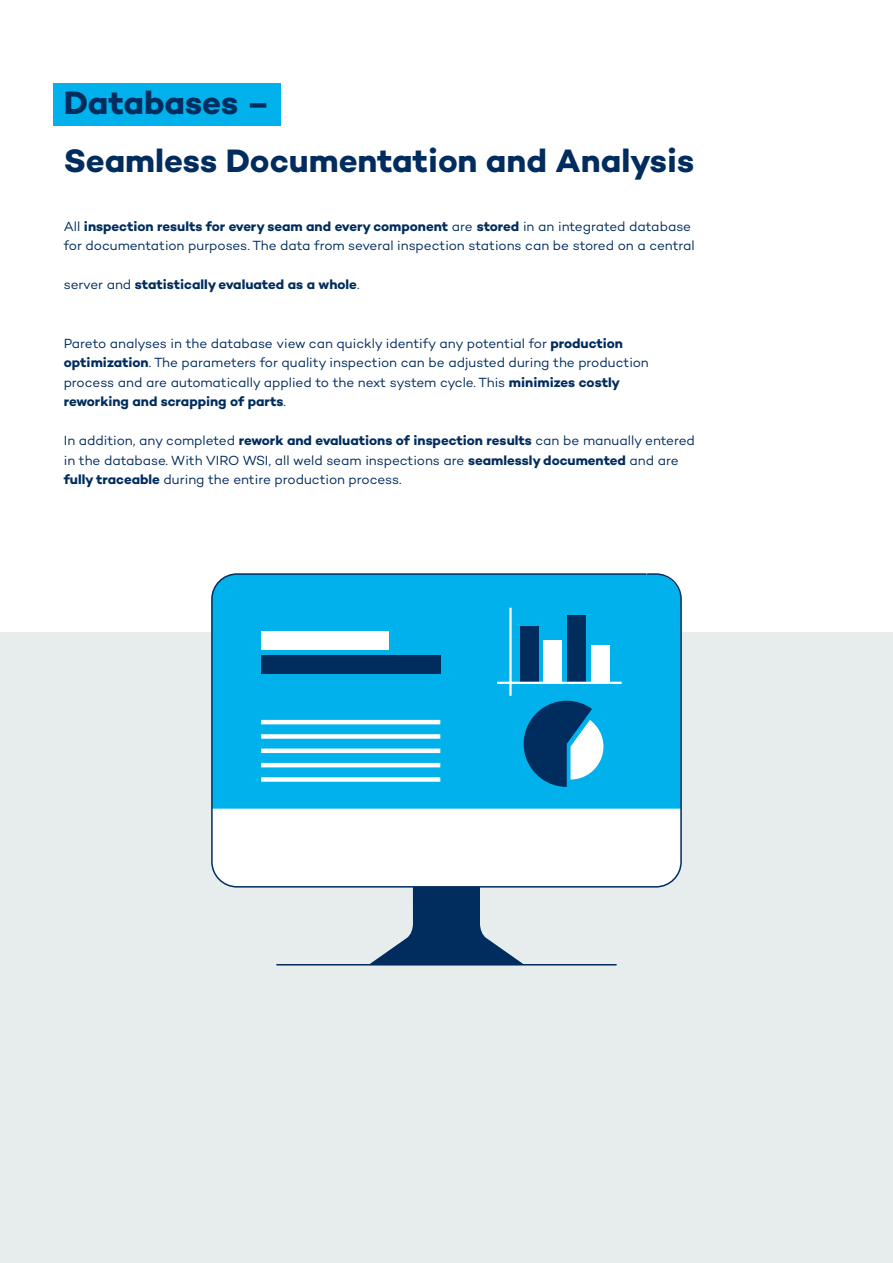
<style>
.page{position:relative;width:893px;height:1263px;background:#fff}
.page>*{position:absolute;margin:0;border:0;box-sizing:border-box;transform-origin:0 0}
.t1{font:700 33px "Campton";color:#002c5e}
.t2{font:13.5px/19.5px "Campton";letter-spacing:-.005em;color:#002c5e}
.t3{font:700 13.5px "Campton";color:#002c5e}
.s1{font-weight:700}
.s2{font-weight:400}
</style>
<div class="page">
<div style="left:0;top:632px;width:893px;height:631px;background:#e7eded"></div>
<div style="left:54px;top:83px;width:227px;height:42px;background:#00b1eb"></div>
<div style="left:212px;top:574px;width:469px;height:313px;background:#fff;border-radius:25px"></div>
<svg style="left:368px;top:887px;width:157px;height:77px"></svg>
<div style="left:214px;top:576px;width:465px;height:233px;background:#00b1eb"></div>
<hr style="left:277px;top:964px;width:339px;height:1px;background:#002c5e">
<div style="left:520px;top:626px;width:18px;height:57px;background:#002c5e"></div>
<div style="left:544px;top:640px;width:18px;height:43px;background:#fff"></div>
<div style="left:567px;top:615px;width:18px;height:67px;background:#002c5e"></div>
<div style="left:591px;top:645px;width:18px;height:38px;background:#fff"></div>
<div style="left:261px;top:655px;width:179px;height:18px;background:#002c5e"></div>
<div style="left:261px;top:631px;width:128px;height:18px;background:#fff"></div>
<hr style="left:261px;top:720px;width:179px;height:4px;background:#fff">
<div style="left:261px;top:734px;width:179px;height:5px;background:#fff"></div>
<div style="left:261px;top:748px;width:179px;height:5px;background:#fff"></div>
<hr style="left:261px;top:763px;width:179px;height:4px;background:#fff">
<div style="left:261px;top:777px;width:179px;height:5px;background:#fff"></div>
<svg style="left:524px;top:701px;width:79px;height:86px"></svg>
<hr style="left:509px;top:608px;width:3px;height:88px;background:#fff">
<hr style="left:497px;top:682px;width:125px;height:2px;background:#fff">
<div style="left:211px;top:573px;width:471px;height:314px;border:2px solid #002c5e;border-radius:25px"></div>
<p class="t1" style="left:64px;top:81px;width:207px">Databases –</p>
<p class="t1" style="left:64px;top:140px;width:632px">Seamless Documentation and Analysis</p>
<p class="t2" style="left:64px;top:216px;width:632px">All <span class="s1">inspection results for every seam and every component</span> are <span class="s1">stored</span> in an integrated database for documentation purposes. The data from several inspection stations can be stored on a central</p>
<p class="t3" style="left:64px;top:276px;width:297px"><span class="s2">server and</span> statistically evaluated as a whole<span class="s2">.</span></p>
<p class="t2" style="left:64px;top:333px;width:561px">Pareto analyses in the database view can quickly identify any potential for <span class="s1">production</span></p>
<p class="t2" style="left:64px;top:353px;width:587px"><span class="s1">optimization</span>. The parameters for quality inspection can be adjusted during the production process and are automatically applied to the next system cycle. This <span class="s1">minimizes costly reworking and scrapping of parts</span>.</p>
<p class="t2" style="left:64px;top:431px;width:633px">In addition, any completed <span class="s1">rework and evaluations of inspection results</span> can be manually entered in the database. With VIRO WSI, all weld seam inspections are <span class="s1">seamlessly documented</span> and are <span class="s1">fully traceable</span> during the entire production process.</p>
</div>
